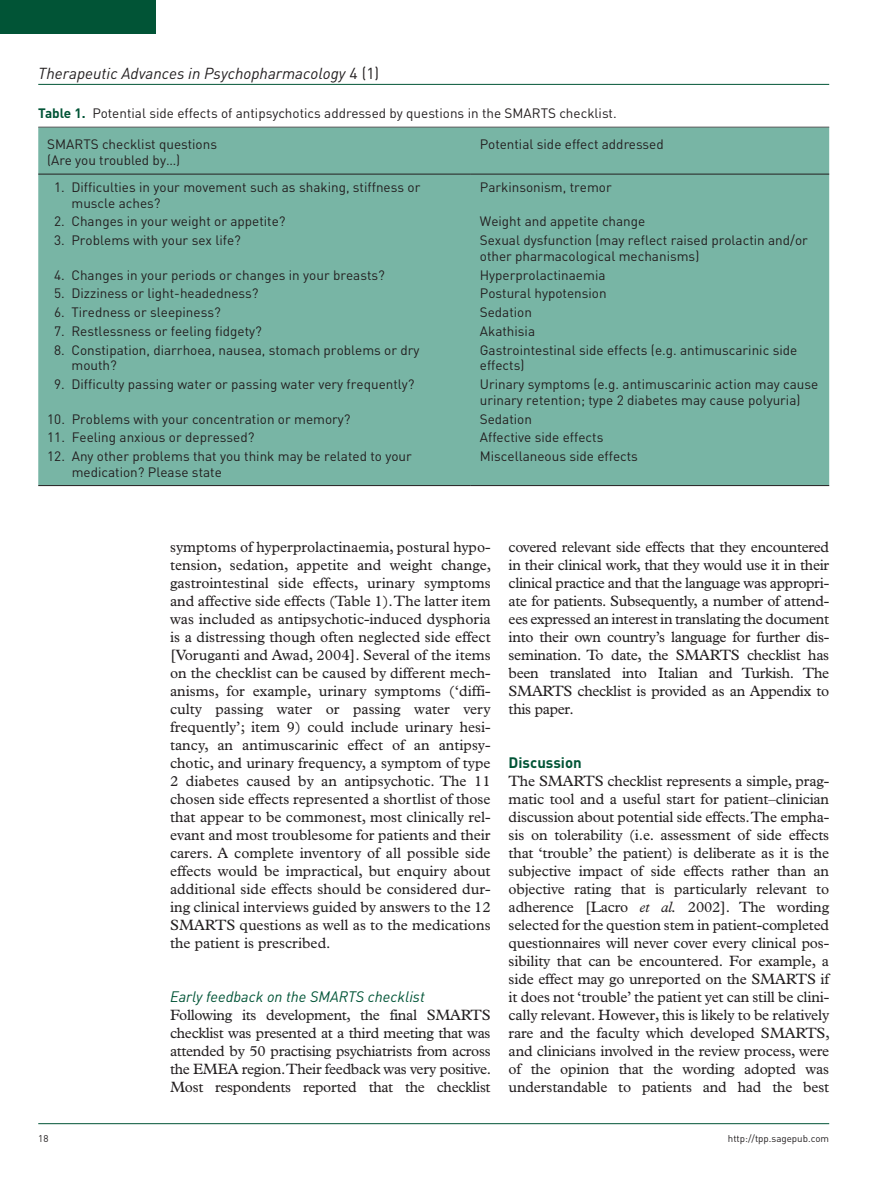
<style>
.page{position:relative;width:893px;height:1191px;background:#fff}
.page>*{position:absolute;margin:0;border:0;box-sizing:border-box;transform-origin:0 0}
.t1{font:italic 15.75px "DIN";color:#231f20}
.t2{font:15px/18px "Plantin Std";letter-spacing:-.02em;color:#231f20;text-align:justify}
.t3{font:italic 15px "DIN";color:#015436}
.t4{font:700 15px "DIN";color:#015436}
.t5{font:13.5px/15.8px "DIN";color:#231f20}
.t6{font:9.75px "DIN";color:#231f20}
.s1{font-style:normal}
.s2{font-weight:700;color:#015436}
.s3{font-style:italic}
</style>
<div class="page">
<hr style="left:38px;top:84px;width:791px;height:1px;background:#015436">
<hr style="left:38px;top:1123px;width:791px;height:1px;background:#015436">
<div style="left:0;top:0;width:155px;height:34px;background:#015436"></div>
<hr style="left:38px;top:127px;width:791px;height:1px;background:#231f20">
<div style="left:38px;top:128px;width:791px;height:357px;background:#78b5a5"></div>
<hr style="left:38px;top:174px;width:433px;height:1px;background:#231f20">
<hr style="left:471px;top:174px;width:358px;height:1px;background:#231f20">
<hr style="left:38px;top:485px;width:433px;height:1px;background:#231f20">
<hr style="left:471px;top:485px;width:358px;height:1px;background:#231f20">
<p class="t1" style="left:38px;top:63px;width:343px">Therapeutic Advances in Psychopharmacology <span class="s1">4 (1)</span></p>
<p class="t5" style="left:38px;top:105px;width:580px"><span class="s2">Table 1.</span> Potential side effects of antipsychotics addressed by questions in the SMARTS checklist.</p>
<p class="t5" style="left:47px;top:136px;width:171px">SMARTS checklist questions (Are you troubled by…)</p>
<p class="t5" style="left:480px;top:136px;width:185px">Potential side effect addressed</p>
<p class="t5" style="left:71px;top:179px;width:350px;text-indent:-17px">1. Difficulties in your movement such as shaking, stiffness or muscle aches?</p>
<p class="t5" style="left:480px;top:179px;width:133px">Parkinsonism, tremor</p>
<p class="t5" style="left:54px;top:213px;width:233px">2. Changes in your weight or appetite?</p>
<p class="t5" style="left:480px;top:213px;width:167px">Weight and appetite change</p>
<p class="t5" style="left:54px;top:232px;width:188px">3. Problems with your sex life?</p>
<p class="t5" style="left:480px;top:232px;width:330px">Sexual dysfunction (may reflect raised prolactin and/or other pharmacological mechanisms)</p>
<p class="t5" style="left:54px;top:266px;width:332px">4. Changes in your periods or changes in your breasts?</p>
<p class="t5" style="left:480px;top:266px;width:127px">Hyperprolactinaemia</p>
<p class="t5" style="left:54px;top:285px;width:206px">5. Dizziness or light-headedness?</p>
<p class="t5" style="left:480px;top:285px;width:128px">Postural hypotension</p>
<p class="t5" style="left:54px;top:304px;width:168px">6. Tiredness or sleepiness?</p>
<p class="t5" style="left:480px;top:304px;width:54px">Sedation</p>
<p class="t5" style="left:54px;top:323px;width:209px">7. Restlessness or feeling fidgety?</p>
<p class="t5" style="left:480px;top:323px;width:57px">Akathisia</p>
<p class="t5" style="left:71px;top:341px;width:350px;text-indent:-17px">8. Constipation, diarrhoea, nausea, stomach problems or dry mouth?</p>
<p class="t5" style="left:480px;top:341px;width:319px">Gastrointestinal side effects (e.g. antimuscarinic side effects)</p>
<p class="t5" style="left:54px;top:376px;width:362px">9. Difficulty passing water or passing water very frequently?</p>
<p class="t5" style="left:480px;top:376px;width:340px">Urinary symptoms (e.g. antimuscarinic action may cause urinary retention; type 2 diabetes may cause polyuria)</p>
<p class="t5" style="left:47px;top:410px;width:305px">10. Problems with your concentration or memory?</p>
<p class="t5" style="left:480px;top:410px;width:54px">Sedation</p>
<p class="t5" style="left:47px;top:429px;width:209px">11. Feeling anxious or depressed?</p>
<p class="t5" style="left:480px;top:429px;width:125px">Affective side effects</p>
<p class="t5" style="left:72px;top:448px;width:342px;text-indent:-24px">12. Any other problems that you think may be related to your medication? Please state</p>
<p class="t5" style="left:480px;top:448px;width:160px">Miscellaneous side effects</p>
<p class="t2" style="left:170px;top:538px;width:323px">symptoms of hyperprolactinaemia, postural hypo&shy;tension, sedation, appetite and weight change, gastrointestinal side effects, urinary symptoms and affective side effects (Table 1). The latter item was included as antipsychotic-induced dysphoria is a distressing though often neglected side effect [Voruganti and Awad, 2004]. Several of the items on the checklist can be caused by different mech&shy;anisms, for example, urinary symptoms (‘diffi&shy;culty passing water or passing water very frequently’; item 9) could include urinary hesi&shy;tancy, an antimuscarinic effect of an antipsy&shy;chotic, and urinary frequency, a symptom of type 2 diabetes caused by an antipsychotic. The 11 chosen side effects represented a shortlist of those that appear to be commonest, most clinically rel&shy;evant and most troublesome for patients and their carers. A complete inventory of all possible side effects would be impractical, but enquiry about additional side effects should be considered dur&shy;ing clinical interviews guided by answers to the 12<br>SMARTS questions as well as to the medications the patient is prescribed.</p>
<p class="t3" style="left:170px;top:987px;width:256px">Early feedback on the SMARTS checklist</p>
<p class="t2" style="left:170px;top:1006px;width:323px">Following its development, the final SMARTS checklist was presented at a third meeting that was attended by 50 practising psychiatrists from across the EMEA region. Their feedback was very positive.<br>Most respondents reported that the checklist</p>
<p class="t2" style="left:509px;top:538px;width:322px">covered relevant side effects that they encountered in their clinical work, that they would use it in their clinical practice and that the language was appropri&shy;ate for patients. Subsequently, a number of attend&shy;ees expressed an interest in translating the document into their own country’s language for further dis&shy;semination. To date, the SMARTS checklist has been translated into Italian and Turkish. The SMARTS checklist is provided as an Appendix to this paper.</p>
<p class="t4" style="left:509px;top:753px;width:75px">Discussion</p>
<p class="t2" style="left:509px;top:772px;width:323px">The SMARTS checklist represents a simple, prag&shy;matic tool and a useful start for patient–clinician discussion about potential side effects. The empha&shy;sis on tolerability (i.e. assessment of side effects that ‘trouble’ the patient) is deliberate as it is the subjective impact of side effects rather than an objective rating that is particularly relevant to adherence [Lacro <span class="s3">et al.</span> 2002]. The wording selected for the question stem in patient-completed questionnaires will never cover every clinical pos&shy;sibility that can be encountered. For example, a side effect may go unreported on the SMARTS if it does not ‘trouble’ the patient yet can still be clini&shy;cally relevant. However, this is likely to be relatively rare and the faculty which developed SMARTS, and clinicians involved in the review process, were of the opinion that the wording adopted was understandable to patients and had the best</p>
<p class="t6" style="left:38px;top:1132px;width:12px">18</p>
<p class="t6" style="left:728px;top:1132px;width:103px">http://tpp.sagepub.com</p>
</div>
